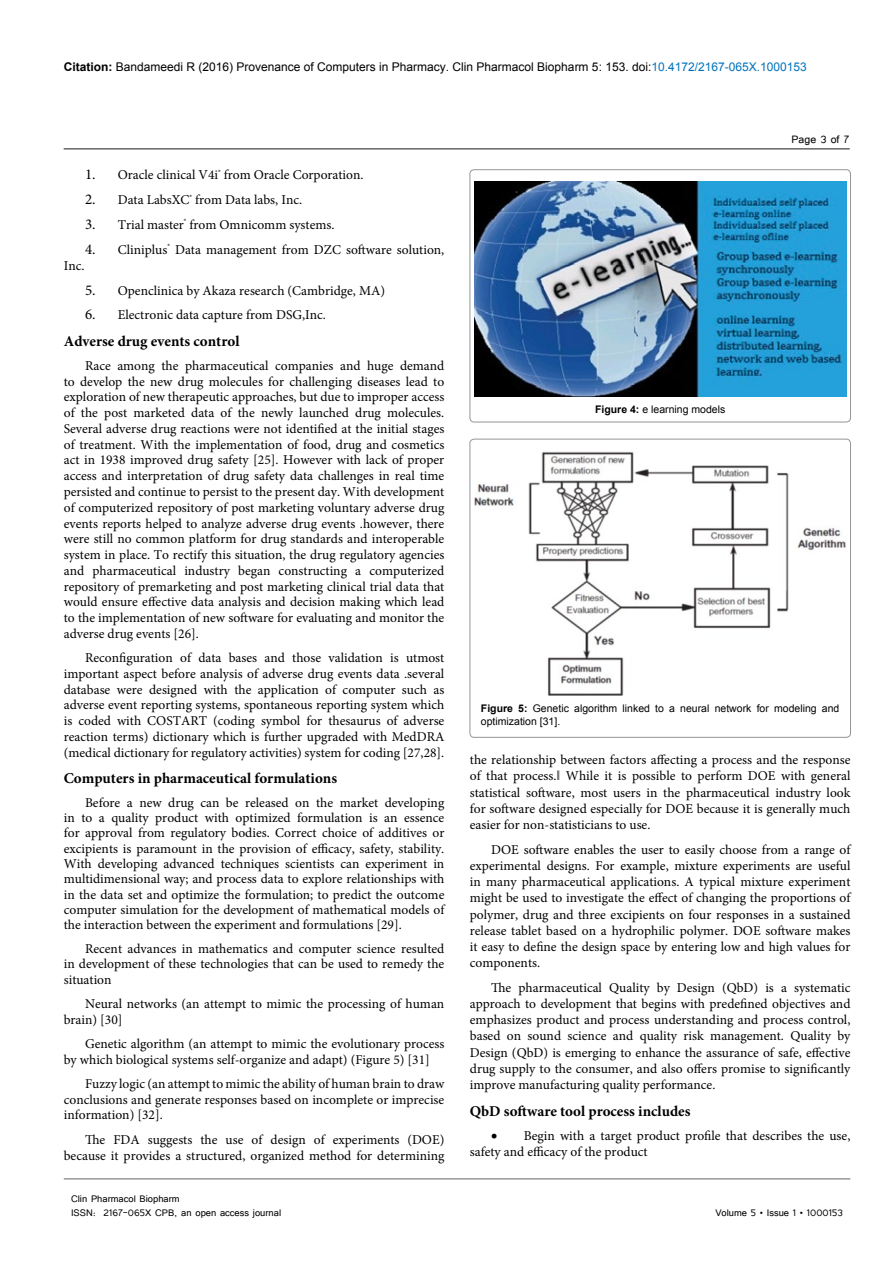
<style>
.page{position:relative;width:893px;height:1263px;background:#fff}
.page>*{position:absolute;margin:0;border:0;box-sizing:border-box;transform-origin:0 0}
.t1{font:700 15px "Minion Pro";color:#000}
.List_Paragraph{font:13.5px/15.8px "Minion Pro";color:#000;text-align:justify}
.t2{font:13.5px "Tunga";color:#000}
.t3{font:12px "Arial";color:#000}
.t4{font:12px/14.4px "Tunga";color:#000}
.t5{font:10.5px/12.6px "Arial";color:#000}
.s1{font-weight:700}
.s2{color:#0072bc}
.s3{font-size:15px}
.s4{font-family:"Times New Roman"}
</style>
<div class="page">
<hr style="left:64px;top:148px;width:786px;height:2px;background:#636466">
<hr style="left:64px;top:1179px;width:786px;height:1px;background:#636466">
<div style="left:470px;top:170px;width:380px;height:252px;border:1px solid #939598;border-radius:4px"></div>
<img style="left:474px;top:182px;width:372px;height:214px">
<div style="left:470px;top:439px;width:380px;height:298px;border:1px solid #939598;border-radius:4px"></div>
<img style="left:474px;top:451px;width:372px;height:245px">
<p class="t3" style="left:64px;top:59px;width:745px"><span class="s1">Citation:</span> Bandameedi R (2016) Provenance of Computers in Pharmacy. Clin Pharmacol Biopharm 5: 153. doi:<span class="s2">10.4172/2167-065X.1000153</span></p>
<p class="List_Paragraph" style="left:85px;top:167px;width:280px"><span class="s3">1.</span> Oracle clinical V4i<sup>®</sup> from Oracle Corporation.</p>
<p class="List_Paragraph" style="left:85px;top:192px;width:219px"><span class="s3">2.</span> Data LabsXC<sup>®</sup> from Data labs, Inc.</p>
<p class="List_Paragraph" style="left:85px;top:217px;width:251px"><span class="s3">3.</span> Trial master<sup>®</sup> from Omnicomm systems.</p>
<p class="List_Paragraph" style="left:85px;top:241px;width:361px"><span class="s3">4.</span> Cliniplus<sup>®</sup> Data management from DZC software solution,</p>
<p class="List_Paragraph" style="left:64px;top:258px;width:22px">Inc.</p>
<p class="List_Paragraph" style="left:85px;top:282px;width:302px"><span class="s3">5.</span> Openclinica by Akaza research (Cambridge, MA)</p>
<p class="List_Paragraph" style="left:85px;top:307px;width:242px"><span class="s3">6.</span> Electronic data capture from DSG,Inc.</p>
<p class="t1" style="left:64px;top:330px;width:177px">Adverse drug events control</p>
<p class="List_Paragraph" style="left:64px;top:358px;width:382px;text-indent:21px">Race among the pharmaceutical companies and huge demand to develop the new drug molecules for challenging diseases lead to exploration of new therapeutic approaches, but due to improper access of the post marketed data of the newly launched drug molecules.<br>Several adverse drug reactions were not identified at the initial stages of treatment. With the implementation of food, drug and cosmetics act in 1938 improved drug safety [25]. However with lack of proper access and interpretation of drug safety data challenges in real time persisted and continue to persist to the present day. With development of computerized repository of post marketing voluntary adverse drug events reports helped to analyze adverse drug events .however, there were still no common platform for drug standards and interoperable system in place. To rectify this situation, the drug regulatory agencies and pharmaceutical industry began constructing a computerized repository of premarketing and post marketing clinical trial data that would ensure effective data analysis and decision making which lead to the implementation of new software for evaluating and monitor the adverse drug events [26].</p>
<p class="List_Paragraph" style="left:64px;top:650px;width:382px;text-indent:21px">Reconfiguration of data bases and those validation is utmost important aspect before analysis of adverse drug events data .several database were designed with the application of computer such as adverse event reporting systems, spontaneous reporting system which is coded with COSTART (coding symbol for thesaurus of adverse reaction terms) dictionary which is further upgraded with MedDRA (medical dictionary for regulatory activities) system for coding [27,28].</p>
<p class="t1" style="left:64px;top:768px;width:275px">Computers in pharmaceutical formulations</p>
<p class="List_Paragraph" style="left:64px;top:795px;width:382px;line-height:15.3px;text-indent:21px">Before a new drug can be released on the market developing in to a quality product with optimized formulation is an essence for approval from regulatory bodies. Correct choice of additives or excipients is paramount in the provision of efficacy, safety, stability.<br>With developing advanced techniques scientists can experiment in multidimensional way; and process data to explore relationships with in the data set and optimize the formulation; to predict the outcome computer simulation for the development of mathematical models of the interaction between the experiment and formulations [29].</p>
<p class="List_Paragraph" style="left:64px;top:941px;width:382px;line-height:15.3px;text-indent:21px">Recent advances in mathematics and computer science resulted in development of these technologies that can be used to remedy the situation</p>
<p class="List_Paragraph" style="left:64px;top:996px;width:382px;text-indent:21px">Neural networks (an attempt to mimic the processing of human brain) [30]</p>
<p class="List_Paragraph" style="left:64px;top:1036px;width:382px;text-indent:21px">Genetic algorithm (an attempt to mimic the evolutionary process by which biological systems self-organize and adapt) (Figure 5) [31]</p>
<p class="List_Paragraph" style="left:64px;top:1076px;width:382px;text-indent:21px">Fuzzy logic (an attempt to mimic the ability of human brain to draw conclusions and generate responses based on incomplete or imprecise information) [32].</p>
<p class="List_Paragraph" style="left:64px;top:1131px;width:382px;line-height:16.2px;text-align:right">The FDA suggests the use of design of experiments (DOE) because it provides a structured, organized method for determining</p>
<p class="t4" style="left:71px;top:1190px;width:212px">Clin Pharmacol Biopharm<br>ISSN: 2167-065X CPB, an open access journal</p>
<p class="t2" style="left:792px;top:131px;width:59px">Page 3 of 7</p>
<p class="t5" style="left:595px;top:403px;width:132px"><span class="s1">Figure 4:</span> e learning models</p>
<p class="t5" style="left:481px;top:702px;width:360px"><span class="s1">Figure 5:</span> Genetic algorithm linked to a neural network for modeling and optimization [31].</p>
<p class="List_Paragraph" style="left:470px;top:752px;width:382px;line-height:16.2px">the relationship between factors affecting a process and the response of that process.<span class="s4">‖</span> While it is possible to perform DOE with general statistical software, most users in the pharmaceutical industry look for software designed especially for DOE because it is generally much easier for non-statisticians to use.</p>
<p class="List_Paragraph" style="left:470px;top:841px;width:382px;line-height:16.2px;text-indent:21px">DOE software enables the user to easily choose from a range of experimental designs. For example, mixture experiments are useful in many pharmaceutical applications. A typical mixture experiment might be used to investigate the effect of changing the proportions of polymer, drug and three excipients on four responses in a sustained release tablet based on a hydrophilic polymer. DOE software makes it easy to define the design space by entering low and high values for components.</p>
<p class="List_Paragraph" style="left:470px;top:979px;width:382px;line-height:16.2px;text-indent:21px">The pharmaceutical Quality by Design (QbD) is a systematic approach to development that begins with predefined objectives and emphasizes product and process understanding and process control, based on sound science and quality risk management. Quality by Design (QbD) is emerging to enhance the assurance of safe, effective drug supply to the consumer, and also offers promise to significantly improve manufacturing quality performance.</p>
<p class="t1" style="left:470px;top:1100px;width:222px">QbD software tool process includes</p>
<p class="List_Paragraph" style="left:470px;top:1128px;width:382px;line-height:16.2px;text-indent:21px">• Begin with a target product profile that describes the use, safety and efficacy of the product</p>
<p class="t4" style="left:715px;top:1204px;width:129px">Volume 5 • Issue 1 • 1000153</p>
</div>
